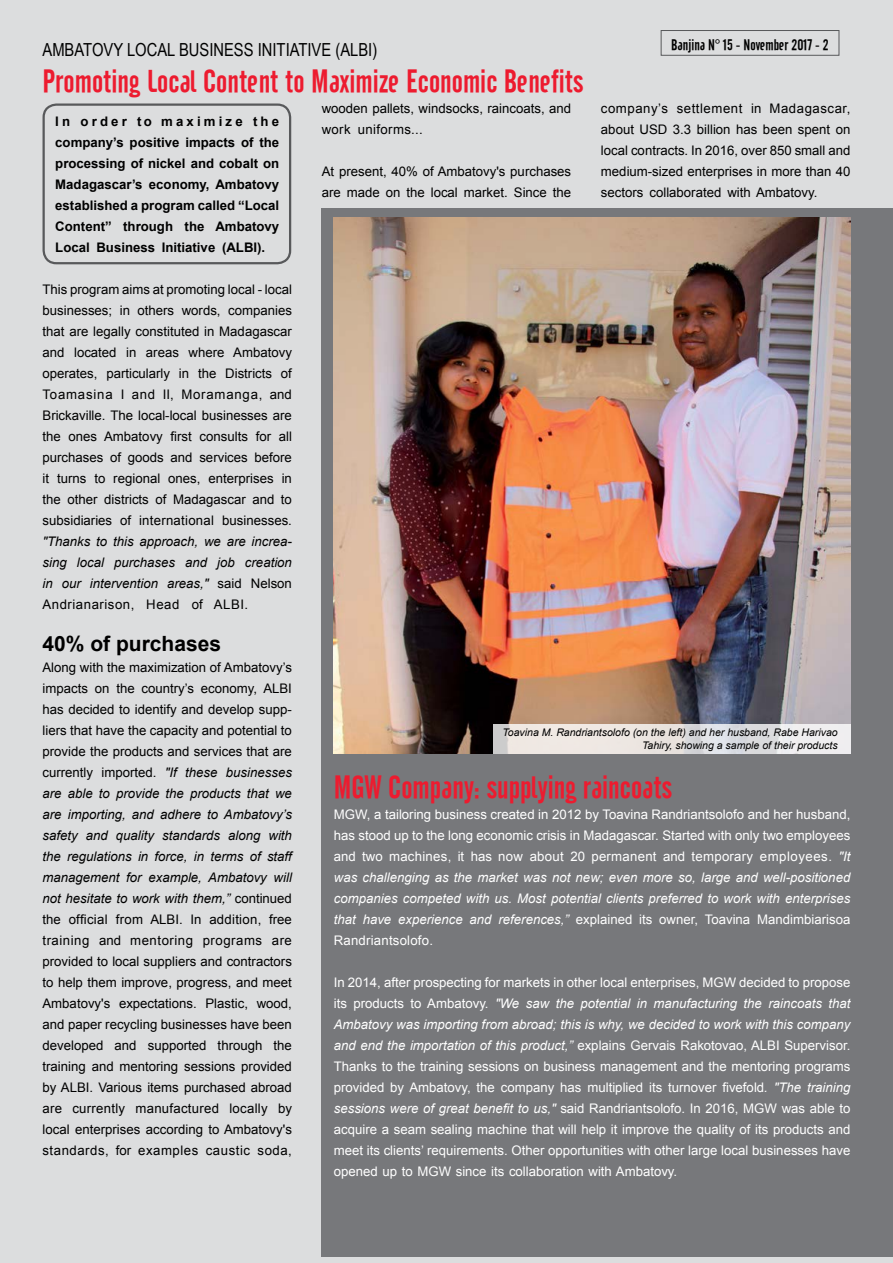
<style>
.page{position:relative;width:893px;height:1263px;background:#dcddde}
.page>*{position:absolute;margin:0;border:0;box-sizing:border-box;transform-origin:0 0}
.t1{font:31.5px "Cafeta";color:#ed1b2f}
.t2{font:700 21px "Arial";color:#000}
.t3{font:18px "Arial Narrow";color:#000}
.t4{font:15px "Cafeta";color:#000}
.t5{font:13.2px/21px "Arial";color:#000;text-align:justify}
.t6{font:13.2px/21px "Arial";color:#fff;text-align:justify}
.t7{font:700 13.2px/21px "Arial";color:#000;text-align:justify}
.t8{font:italic 13.2px/21px "Arial";color:#000;text-align:justify}
.t9{font:italic 10.5px/12.6px "Arial";color:#000;text-align:right}
.s1{font-style:normal}
.s2{font-style:italic}
</style>
<div class="page">
<div style="left:43px;top:103px;width:248px;height:161px;border:2px solid #58595b;border-radius:13px"></div>
<div style="left:322px;top:208px;width:571px;height:1048px;background:#77787b"></div>
<img style="left:334px;top:218px;width:516px;height:536px">
<svg style="left:493px;top:724px;width:357px;height:30px;fill:#eee7e3"></svg>
<div style="left:661px;top:30px;width:178px;height:26px;border:1px solid #58595b"></div>
<p class="t4" style="left:671px;top:36px;width:159px">Banjina N° 15 - November 2017 - 2</p>
<h3 class="t3" style="left:43px;top:36px;width:336px">AM BATOVY LOCAL BUSINESS INITIATIVE (ALBI)</h3>
<h1 class="t1" style="left:43px;top:63px;width:543px">Promoting Local Content to Maximize Economic Benefits</h1>
<p class="t7" style="left:55px;top:111px;width:225px">In order to maximize the company’s positive impacts of the processing of nickel and cobalt on Madagascar’s economy, Ambatovy established a program called “Local Content” through the Ambatovy Local Business Initiative (ALBI).</p>
<p class="t5" style="left:43px;top:279px;width:251px">This program aims at promoting local - local businesses; in others words, companies that are legally constituted in Madagascar and located in areas where Ambatovy operates, particularly in the Districts of Toamasina I and II, Moramanga, and Brickaville. The local-local businesses are the ones Ambatovy first consults for all purchases of goods and services before it turns to regional ones, enterprises in the other districts of Madagascar and to subsidiaries of international businesses.</p>
<p class="t8" style="left:43px;top:531px;width:251px">"Thanks to this approach, we are increa&shy;sing local purchases and job creation in our intervention areas," <span class="s1">said Nelson Andrianarison, Head of ALBI.</span></p>
<h2 class="t2" style="left:43px;top:630px;width:180px">40% of purchases</h2>
<p class="t5" style="left:43px;top:657px;width:251px">Along with the maximization of Ambatovy’s impacts on the country’s economy, ALBI has decided to identify and develop supp&shy;liers that have the capacity and potential to provide the products and services that are currently imported. <span class="s2">"If these businesses are able to provide the products that we are importing, and adhere to Ambatovy’s safety and quality standards along with the regulations in force, in terms of staff management for example, Ambatovy will not hesitate to work with them,”</span> continued the official from ALBI. In addition, free training and mentoring programs are provided to local suppliers and contractors to help them improve, progress, and meet Ambatovy's expectations. Plastic, wood, and paper recycling businesses have been developed and supported through the training and mentoring sessions provided by ALBI. Various items purchased abroad are currently manufactured locally by local enterprises according to Ambatovy's standards, for examples caustic soda,</p>
<p class="t5" style="left:601px;top:98px;width:251px">company’s settlement in Madagascar, about USD 3.3 billion has been spent on local contracts. In 2016, over 850 small and medium-sized enterprises in more than 40 sectors collaborated with Ambatovy.</p>
<p class="t5" style="left:322px;top:98px;width:251px">wooden pallets, windsocks, raincoats, and work uniforms...</p>
<p class="t5" style="left:322px;top:161px;width:251px">At present, 40% of Ambatovy's purchases are made on the local market. Since the</p>
<p class="t9" style="left:502px;top:726px;width:337px">Toavina M. Randriantsolofo (on the left) and her husband, Rabe Harivao<br>Tahiry, showing a sample of their products</p>
<h1 class="t1" style="left:334px;top:770px;width:340px">MGW Company: supplying raincoats</h1>
<p class="t6" style="left:334px;top:804px;width:518px">MGW, a tailoring business created in 2012 by Toavina Randriantsolofo and her husband, has stood up to the long economic crisis in Madagascar. Started with only two employees and two machines, it has now about 20 permanent and temporary employees. <span class="s2">"It was challenging as the market was not new; even more so, large and well-positioned companies competed with us. Most potential clients preferred to work with enterprises that have experience and references,”</span> explained its owner, Toavina Mandimbiarisoa Randriantsolofo.</p>
<p class="t6" style="left:334px;top:972px;width:518px">In 2014, after prospecting for markets in other local enterprises, MGW decided to propose its products to Ambatovy. <span class="s2">"We saw the potential in manufacturing the raincoats that Ambatovy was importing from abroad; this is why, we decided to work with this company and end the importation of this product,”</span> explains Gervais Rakotovao, ALBI Supervisor.<br>Thanks to the training sessions on business management and the mentoring programs provided by Ambatovy, the company has multiplied its turnover fivefold<span class="s2">. "The training sessions were of great benefit to us,"</span> said Randriantsolofo. In 2016, MGW was able to acquire a seam sealing machine that will help it improve the quality of its products and meet its clients’ requirements. Other opportunities with other large local businesses have opened up to MGW since its collaboration with Ambatovy.</p>
</div>
